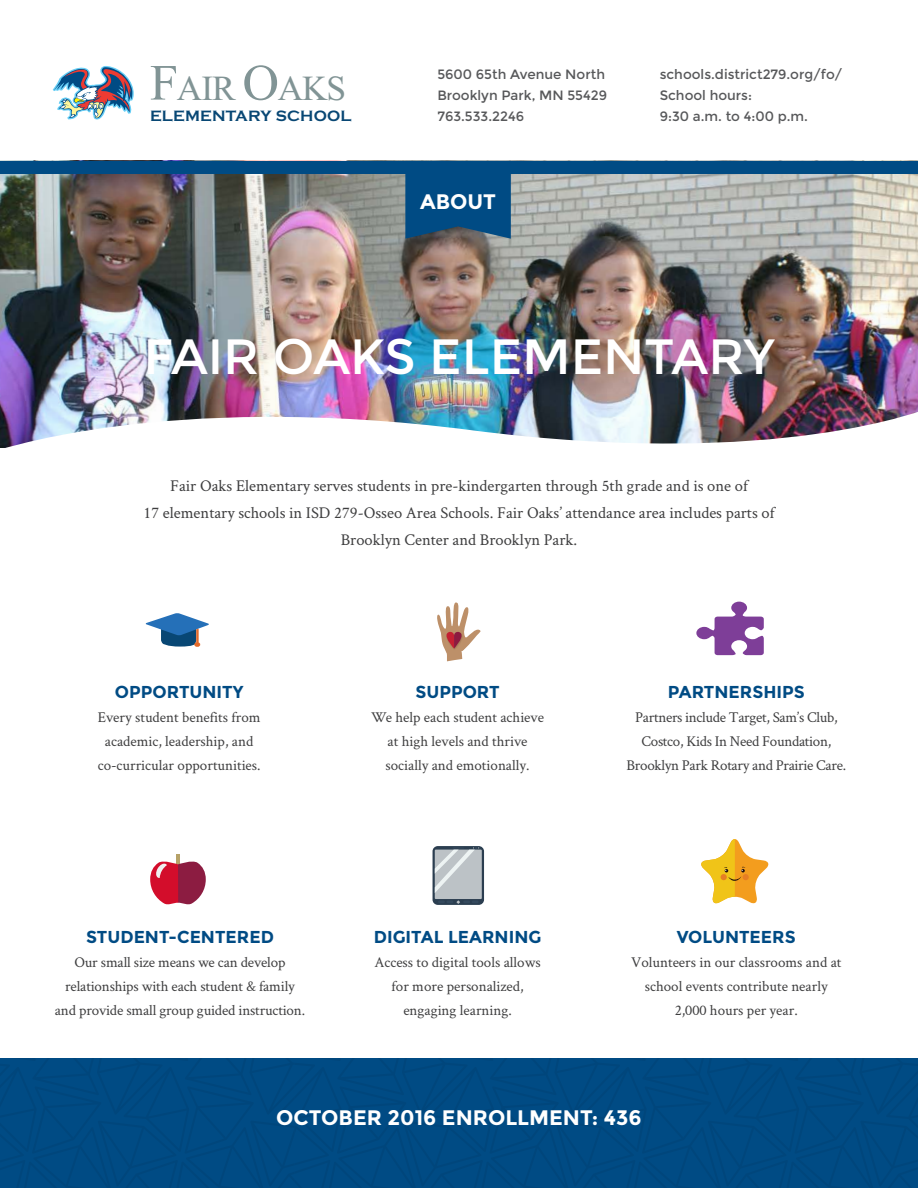
<style>
.page{position:relative;width:918px;height:1188px;background:#fff}
.page>*{position:absolute;margin:0;border:0;box-sizing:border-box;transform-origin:0 0}
.headline{font:49.5px "Montserrat";color:#fff}
.t1{font:35.25px "Times New Roman";letter-spacing:-.025em;color:#819495}
.t2{font:700 21px "Montserrat";color:#fff}
.subhead_center{font:700 17.25px "Montserrat";color:#004b84}
.intro_paragraph{font:16.5px/27px "Crimson Text";color:#3e3e3f;text-align:center}
.t3{font:700 15.45px "Copperplate Gothic";letter-spacing:.01em;color:#084774}
.description_text{font:15px/24px "Crimson Text";color:#3e3e3f;text-align:center}
.description_text-2{font:15px/24px "Crimson Text";letter-spacing:-.02em;color:#3e3e3f;text-align:center}
.address_info{font:13.5px/21px "Montserrat";color:#57585a}
.s1{font-size:50.55px}
</style>
<div class="page">
<img style="left:0;top:174px;width:918px;height:216px">
<img style="left:0;top:390px;width:918px;height:58px">
<div style="left:0;top:1058px;width:918px;height:130px;background:#004b84"></div>
<svg style="left:405px;top:174px;width:106px;height:65px;background:#0a4d80"></svg>
<div style="left:0;top:161px;width:918px;height:13px;background:#004b84"></div>
<svg style="left:53px;top:66px;width:81px;height:54px"></svg>
<svg style="left:145px;top:613px;width:64px;height:34px"></svg>
<hr style="left:176px;top:854px;width:3px;height:15px;background:#b6a268">
<svg style="left:150px;top:859px;width:56px;height:46px"></svg>
<svg style="left:437px;top:603px;width:44px;height:58px"></svg>
<svg style="left:696px;top:602px;width:68px;height:53px"></svg>
<svg style="left:433px;top:846px;width:51px;height:59px"></svg>
<div style="left:435px;top:850px;width:47px;height:49px;background:#bcc2c6"></div>
<svg style="left:435px;top:847px;width:44px;height:46px"></svg>
<svg style="left:438px;top:900px;width:41px;height:4px"></svg>
<svg style="left:701px;top:839px;width:68px;height:65px"></svg>
<p class="t1" style="left:150px;top:64px;width:198px"><span class="s1">F</span>AIR <span class="s1">O</span>AKS</p>
<p class="t3" style="left:150px;top:107px;width:203px">ELEMENTARY SCHOOL</p>
<p class="address_info" style="left:437px;top:64px;width:169px">5600 65th Avenue North</p>
<p class="address_info" style="left:437px;top:85px;width:171px">Brooklyn Park, MN 55429</p>
<p class="address_info" style="left:437px;top:106px;width:88px">763.533.2246</p>
<p class="t2" style="left:420px;top:189px;width:77px">ABOUT</p>
<p class="address_info" style="left:660px;top:64px;width:184px">schools.district279.org/fo/</p>
<p class="address_info" style="left:660px;top:85px;width:150px">School hours:<br>9:30 a.m. to 4:00 p.m.</p>
<p class="headline" style="left:143px;top:328px;width:633px">FAIR OAKS ELEMENTARY</p>
<p class="intro_paragraph" style="left:144px;top:471px;width:632px">Fair Oaks Elementary serves students in pre-kindergarten through 5th grade and is one of<br>17 elementary schools in ISD 279-Osseo Area Schools. Fair Oaks’ attendance area includes parts of<br>Brooklyn Center and Brooklyn Park.</p>
<p class="subhead_center" style="left:115px;top:681px;width:130px">OPPORTUNITY</p>
<p class="description_text" style="left:98px;top:704px;width:164px">Every student benefits from academic, leadership, and co-curricular opportunities.</p>
<p class="subhead_center" style="left:86px;top:926px;width:189px">STUDENT-CENTERED</p>
<p class="description_text" style="left:55px;top:949px;width:252px">Our small size means we can develop relationships with each student &amp; family and provide small group guided instruction.</p>
<p class="subhead_center" style="left:415px;top:681px;width:86px">SUPPORT</p>
<p class="description_text" style="left:371px;top:704px;width:175px">We help each student achieve at high levels and thrive socially and emotionally.</p>
<p class="subhead_center" style="left:374px;top:926px;width:169px">DIGITAL LEARNING</p>
<p class="description_text" style="left:374px;top:949px;width:168px">Access to digital tools allows for more personalized, engaging learning.</p>
<p class="subhead_center" style="left:668px;top:681px;width:139px">PARTNERSHIPS</p>
<p class="description_text-2" style="left:627px;top:704px;width:221px">Partners include Target, Sam’s Club,<br>Costco, Kids In Need Foundation,<br>Brooklyn Park Rotary and Prairie Care.</p>
<p class="subhead_center" style="left:677px;top:926px;width:121px">VOLUNTEERS</p>
<p class="description_text" style="left:631px;top:949px;width:212px">Volunteers in our classrooms and at school events contribute nearly<br>2,000 hours per year.</p>
<p class="t2" style="left:276px;top:1105px;width:367px">OCTOBER 2016 ENROLLMENT: 436</p>
</div>
